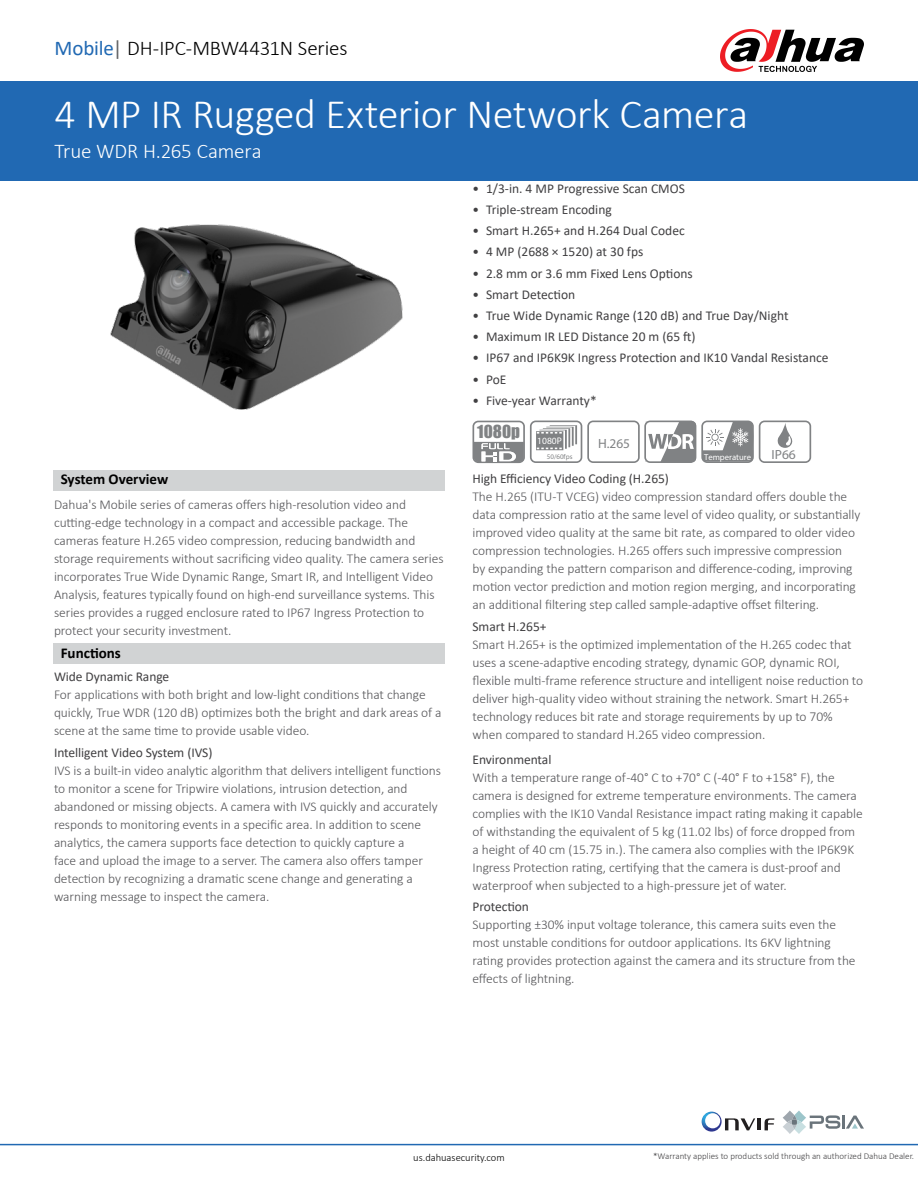
<style>
.page{position:relative;width:918px;height:1188px;background:#fff}
.page>*{position:absolute;margin:0;border:0;box-sizing:border-box;transform-origin:0 0}
.t1{font:300 42px "Calibri";letter-spacing:-.01em;color:#fff}
.t2{font:300 21px "Calibri";letter-spacing:-.01em;color:#000}
.t3{font:300 21px "Calibri";letter-spacing:-.01em;color:#fff}
.t4{font:16.65px "Impact";color:#808284}
.t5{font:700 15px "Calibri";color:#000}
.t6{font:300 13.5px/18px "Calibri";letter-spacing:-.005em;color:#565659}
.t7{font:13.5px "Calibri";color:#414042}
.t8{font:13.35px "Myriad Pro";color:#808284}
.t9{font:13.2px "Myriad Pro";color:#808284}
.t10{font:300 10.5px "Calibri";color:#000}
.t11{font:9.6px "Myriad Pro";color:#fff}
.t12{font:300 9px "Calibri";color:#414042}
.t13{font:8.7px "Myriad Pro";color:#fff}
.t14{font:7.05px "Myriad Pro";color:#808284}
.s1{font-weight:400;color:#2169b3}
.s2{font-weight:400;color:#636466}
</style>
<div class="page">
<div style="left:0;top:81px;width:918px;height:100px;background:#2169b3"></div>
<div style="left:53px;top:470px;width:392px;height:21px;background:#d1d3d4"></div>
<div style="left:53px;top:643px;width:392px;height:20px;background:#d1d3d4"></div>
<hr style="left:0;top:1144px;width:918px;height:1px;background:#2169b3">
<img style="left:111px;top:224px;width:291px;height:185px">
<svg style="left:783px;top:1111px;width:81px;height:23px"></svg>
<svg style="left:702px;top:1112px;width:72px;height:20px"></svg>
<svg style="left:473px;top:421px;width:338px;height:42px"></svg>
<svg style="left:720px;top:29px;width:144px;height:43px"></svg>
<h2 class="t2" style="left:55px;top:35px;width:295px"><span class="s1">Mobile</span><span class="s2">|</span> DH-IPC-MBW4431N Series</h2>
<h1 class="t1" style="left:55px;top:88px;width:695px">4 MP IR Rugged Exterior Network Camera</h1>
<h2 class="t3" style="left:55px;top:138px;width:209px">True WDR H.265 Camera</h2>
<p class="t7" style="left:473px;top:179px;width:214px">• 1/3-in. 4 MP Progressive Scan CMOS</p>
<p class="t7" style="left:473px;top:200px;width:141px">• Triple-stream Encoding</p>
<p class="t7" style="left:473px;top:221px;width:214px">• Smart H.265+ and H.264 Dual Codec</p>
<p class="t7" style="left:473px;top:242px;width:172px">• 4 MP (2688 × 1520) at 30 fps</p>
<p class="t7" style="left:473px;top:264px;width:222px">• 2.8 mm or 3.6 mm Fixed Lens Options</p>
<p class="t7" style="left:473px;top:285px;width:104px">• Smart Detection</p>
<p class="t7" style="left:473px;top:306px;width:318px">• True Wide Dynamic Range (120 dB) and True Day/Night</p>
<p class="t7" style="left:473px;top:327px;width:225px">• Maximum IR LED Distance 20 m (65 ft)</p>
<p class="t7" style="left:473px;top:349px;width:358px">• IP67 and IP6K9K Ingress Protection and IK10 Vandal Resistance</p>
<p class="t7" style="left:473px;top:370px;width:35px">• PoE</p>
<p class="t7" style="left:473px;top:391px;width:126px">• Five-year Warranty*</p>
<p class="t5" style="left:61px;top:469px;width:109px">System Overview</p>
<p class="t6" style="left:54px;top:496px;width:391px">Dahua's Mobile series of cameras offers high-resolution video and cutting-edge technology in a compact and accessible package. The cameras feature H.265 video compression, reducing bandwidth and storage requirements without sacrificing video quality. The camera series incorporates True Wide Dynamic Range, Smart IR, and Intelligent Video Analysis, features typically found on high-end surveillance systems. This series provides a rugged enclosure rated to IP67 Ingress Protection to protect your security investment.</p>
<p class="t5" style="left:61px;top:643px;width:62px">Functions</p>
<p class="t7" style="left:54px;top:667px;width:117px">Wide Dynamic Range</p>
<p class="t6" style="left:54px;top:685px;width:389px">For applications with both bright and low-light conditions that change quickly, True WDR (120 dB) optimizes both the bright and dark areas of a scene at the same time to provide usable video.</p>
<p class="t7" style="left:54px;top:743px;width:160px">Intelligent Video System (IVS)</p>
<p class="t6" style="left:54px;top:761px;width:389px">IVS is a built-in video analytic algorithm that delivers intelligent functions to monitor a scene for Tripwire violations, intrusion detection, and abandoned or missing objects. A camera with IVS quickly and accurately responds to monitoring events in a specific area. In addition to scene analytics, the camera supports face detection to quickly capture a<br>face and upload the image to a server. The camera also offers tamper detection by recognizing a dramatic scene change and generating a warning message to inspect the camera.</p>
<p class="t4" style="left:477px;top:419px;width:44px">1080p</p>
<p class="t11" style="left:537px;top:434px;width:26px">1080P</p>
<p class="t8" style="left:598px;top:435px;width:34px">H.265</p>
<p class="t14" style="left:547px;top:453px;width:27px">50/60fps</p>
<p class="t13" style="left:704px;top:452px;width:48px">Temperature</p>
<p class="t9" style="left:772px;top:447px;width:26px">IP66</p>
<p class="t7" style="left:472px;top:469px;width:198px">High Efficiency Video Coding (H.265)</p>
<p class="t6" style="left:472px;top:488px;width:389px">The H.265 (ITU-T VCEG) video compression standard offers double the data compression ratio at the same level of video quality, or substantially improved video quality at the same bit rate, as compared to older video compression technologies. H.265 offers such impressive compression<br>by expanding the pattern comparison and difference-coding, improving motion vector prediction and motion region merging, and incorporating an additional filtering step called sample-adaptive offset filtering.</p>
<p class="t7" style="left:472px;top:617px;width:76px">Smart H.265+</p>
<p class="t6" style="left:472px;top:635px;width:392px">Smart H.265+ is the optimized implementation of the H.265 codec that uses a scene-adaptive encoding strategy, dynamic GOP, dynamic ROI, flexible multi-frame reference structure and intelligent noise reduction to deliver high-quality video without straining the network. Smart H.265+ technology reduces bit rate and storage requirements by up to 70% when compared to standard H.265 video compression.</p>
<p class="t7" style="left:472px;top:750px;width:80px">Environmental</p>
<p class="t6" style="left:472px;top:768px;width:392px">With a temperature range of -40° C to +70° C (-40° F to +158° F), the camera is designed for extreme temperature environments. The camera complies with the IK10 Vandal Resistance impact rating making it capable of withstanding the equivalent of 5 kg (11.02 lbs) of force dropped from a height of 40 cm (15.75 in.). The camera also complies with the IP6K9K Ingress Protection rating, certifying that the camera is dust-proof and waterproof when subjected to a high-pressure jet of water.</p>
<p class="t7" style="left:472px;top:898px;width:58px">Protection</p>
<p class="t6" style="left:472px;top:916px;width:385px">Supporting ±30% input voltage tolerance, this camera suits even the most unstable conditions for outdoor applications. Its 6KV lightning rating provides protection against the camera and its structure from the effects of lightning.</p>
<p class="t10" style="left:413px;top:1151px;width:93px">us.dahuasecurity.com</p>
<p class="t12" style="left:653px;top:1150px;width:262px">*Warranty applies to products sold through an authorized Dahua Dealer.</p>
</div>
